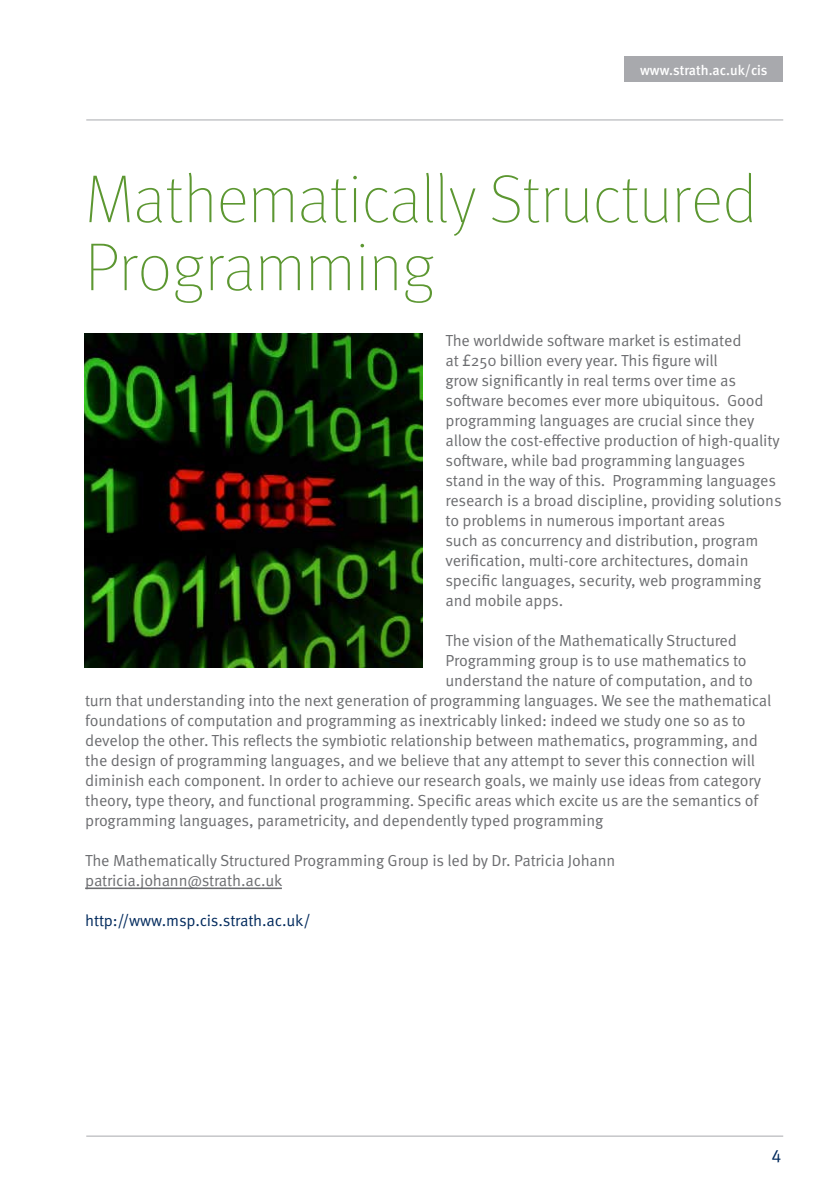
<style>
.page{position:relative;width:840px;height:1191px;background:#fff}
.page>*{position:absolute;margin:0;border:0;box-sizing:border-box;transform-origin:0 0}
.t1{font:100 67.6px/68px "Meta OT";color:#5c9731}
.t2{font:18px "Meta Normal LF";color:#00295c}
.t3{font:16px/20px "Meta OT Norm";letter-spacing:-.01em;color:#6c6d70}
.t4{font:16px "Meta OT Norm";letter-spacing:-.015em;color:#00295c}
.t5{font:500 14px "Meta";color:#fff}
</style>
<div class="page">
<div style="left:624px;top:57px;width:158px;height:25px;background:#a8a9ad"></div>
<hr style="left:86px;top:120px;width:696px;height:1px;background:#a8a9ad">
<hr style="left:86px;top:1135px;width:696px;height:1px;background:#a8a9ad">
<hr style="left:85px;top:887px;width:197px;height:2px;background:#6c6d70">
<img style="left:84px;top:333px;width:338px;height:335px">
<p class="t5" style="left:639px;top:62px;width:129px">www.strath.ac.uk/cis</p>
<h1 class="t1" style="left:85px;top:167px;width:672px">Mathematically Structured<br>Programming</h1>
<p class="t3" style="left:445px;top:331px;width:337px">The worldwide software market is estimated<br>at £250 billion every year. This figure will<br>grow significantly in real terms over time as software becomes ever more ubiquitous. Good programming languages are crucial since they allow the cost-effective production of high-quality software, while bad programming languages stand in the way of this. Programming languages research is a broad discipline, providing solutions to problems in numerous important areas<br>such as concurrency and distribution, program verification, multi-core architectures, domain specific languages, security, web programming and mobile apps.</p>
<p class="t3" style="left:445px;top:631px;width:293px">The vision of the Mathematically Structured</p>
<p class="t3" style="left:445px;top:651px;width:302px">Programming group is to use mathematics to</p>
<p class="t3" style="left:445px;top:671px;width:309px">understand the nature of computation, and to</p>
<p class="t3" style="left:85px;top:691px;width:687px">turn that understanding into the next generation of programming languages. We see the mathematical</p>
<p class="t3" style="left:85px;top:711px;width:661px">foundations of computation and programming as inextricably linked: indeed we study one so as to</p>
<p class="t3" style="left:85px;top:731px;width:674px">develop the other. This reflects the symbiotic relationship between mathematics, programming, and</p>
<p class="t3" style="left:85px;top:751px;width:671px">the design of programming languages, and we believe that any attempt to sever this connection will</p>
<p class="t3" style="left:85px;top:771px;width:677px">diminish each component. In order to achieve our research goals, we mainly use ideas from category</p>
<p class="t3" style="left:85px;top:791px;width:674px">theory, type theory, and functional programming. Specific areas which excite us are the semantics of</p>
<p class="t3" style="left:85px;top:811px;width:519px">programming languages, parametricity, and dependently typed programming</p>
<p class="t3" style="left:85px;top:851px;width:531px">The Mathematically Structured Programming Group is led by Dr. Patricia Johann patricia.johann@strath.ac.uk</p>
<p class="t4" style="left:85px;top:911px;width:227px">http://www.msp.cis.strath.ac.uk/</p>
<p class="t2" style="left:771px;top:1145px;width:12px">4</p>
</div>
